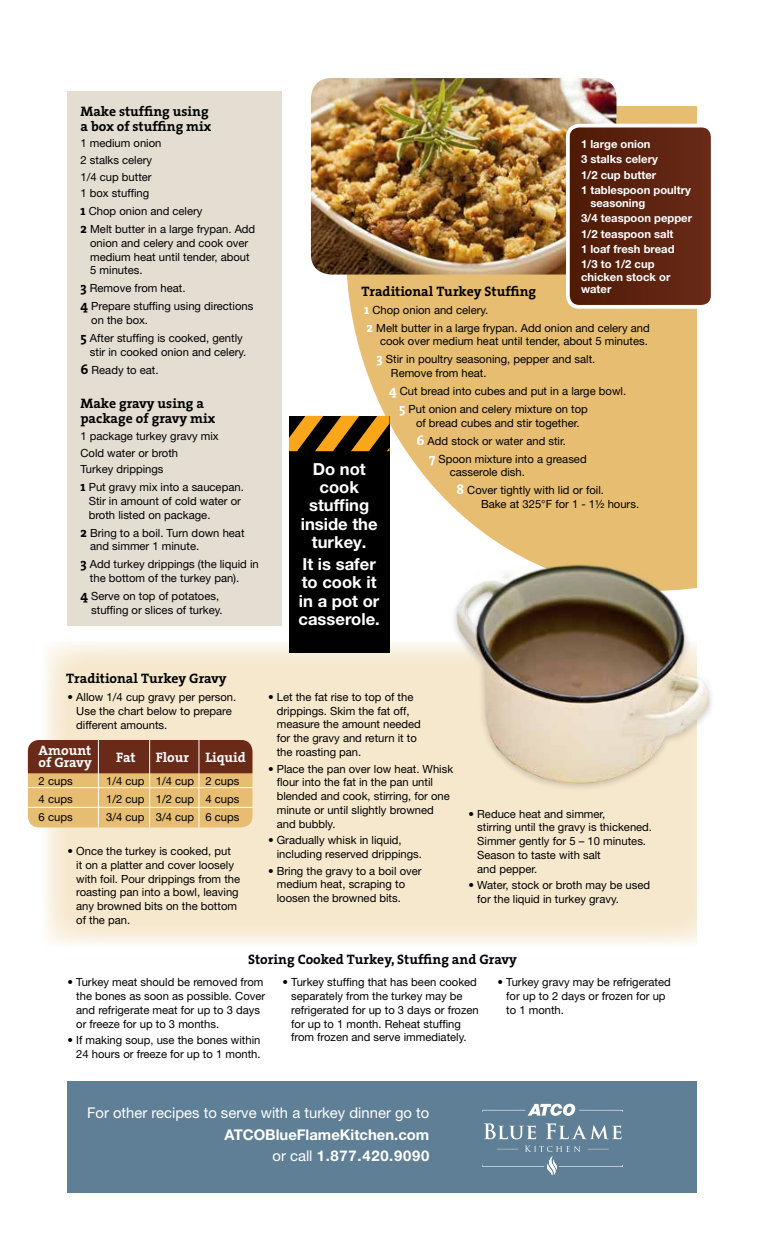
<style>
.page{position:relative;width:765px;height:1260px;background:#fff}
.page>*{position:absolute;margin:0;border:0;box-sizing:border-box;transform-origin:0 0}
.t1{font:700 16.62px/18.2px "Helvetica Neue LT Pro";color:#fff;text-align:center}
.t2{font:700 14.88px/21.4px "Helvetica Neue LT Pro";color:#fff;text-align:right}
.t3{font:14.88px "Helvetica Neue LT Pro";color:#fff}
.t4{font:700 13.75px/15px "The Serif";color:#000}
.t5{font:700 13.75px/11.2px "The Serif";color:#fff}
.t6{font:11.25px/13.8px "Helvetica Neue LT Pro";color:#000}
.t7{font:700 11.25px/15.4px "Helvetica Neue LT Pro";color:#fff}
.s1{font-family:"The Serif";font-weight:700;font-size:13.75px}
.s2{font-family:"The Serif";font-weight:700;font-size:13.75px;color:#fff}
.s3{font-weight:400}
</style>
<div class="page">
<svg style="left:42px;top:643px;width:655px;height:302px;fill:#f6e8cd"></svg>
<div style="left:68px;top:91px;width:214px;height:534px;background:#e3ddd2"></div>
<svg style="left:346px;top:106px;width:351px;height:453px;fill:#e6bd71"></svg>
<div style="left:68px;top:1081px;width:630px;height:111px;background:#5f7f96"></div>
<div style="left:28px;top:740px;width:224px;height:87px;background:#e6bd71;border-radius:11px"></div>
<div style="left:28px;top:740px;width:224px;height:33px;background:#692b18"></div>
<hr style="left:98px;top:740px;width:1px;height:87px;background:#fff">
<hr style="left:28px;top:787px;width:224px;height:1px;background:#fff">
<hr style="left:28px;top:807px;width:224px;height:1px;background:#fff">
<hr style="left:149px;top:740px;width:1px;height:87px;background:#fff">
<hr style="left:199px;top:740px;width:1px;height:87px;background:#fff">
<svg style="left:484px;top:1123px;width:52px;height:16px"></svg>
<svg style="left:546px;top:1123px;width:76px;height:16px"></svg>
<svg style="left:482px;top:1104px;width:141px;height:12px"></svg>
<svg style="left:482px;top:1146px;width:141px;height:29px"></svg>
<img style="left:311px;top:78px;width:306px;height:197px">
<svg style="left:568px;top:126px;width:142px;height:181px"></svg>
<div style="left:566px;top:124px;width:149px;height:185px;border:4px solid #fff;border-radius:11px"></div>
<div style="left:289px;top:442px;width:101px;height:211px;background:#000"></div>
<svg style="left:289px;top:416px;width:101px;height:35px"></svg>
<img style="left:450px;top:559px;width:262px;height:235px">
<p class="t4" style="left:80px;top:104px;width:132px">Make stuffing using a box of stuffing mix</p>
<p class="t6" style="left:80px;top:135px;width:83px;line-height:16.6px">1 medium onion<br>2 stalks celery<br>1/4 cup butter<br>1 box stuffing</p>
<p class="t6" style="left:80px;top:202px;width:176px;line-height:17.9px"><span class="s1">1</span> Chop onion and celery<br><span class="s1">2</span> Melt butter in a large frypan. Add</p>
<p class="t6" style="left:90px;top:236px;width:161px;text-align:justify">onion and celery and cook over medium heat until tender, about 5 minutes.</p>
<p class="t6" style="left:80px;top:279px;width:174px;line-height:17.9px"><span class="s1">3</span> Remove from heat.<br><span class="s1">4</span> Prepare stuffing using directions</p>
<p class="t6" style="left:80px;top:311px;width:164px;line-height:17.9px;text-indent:11px">on the box.<br><span class="s1">5</span> After stuffing is cooked, gently</p>
<p class="t6" style="left:80px;top:343px;width:167px;line-height:17.9px;text-indent:10px">stir in cooked onion and celery.<br><span class="s1">6</span> Ready to eat.</p>
<p class="t4" style="left:80px;top:396px;width:136px">Make gravy using a package of gravy mix</p>
<p class="t6" style="left:80px;top:427px;width:140px;line-height:16.6px">1 package turkey gravy mix<br>Cold water or broth<br>Turkey drippings</p>
<p class="t6" style="left:89px;top:480px;width:157px;text-indent:-8px"><span class="s1">1</span> Put gravy mix into a saucepan.<br>Stir in amount of cold water or broth listed on package.</p>
<p class="t6" style="left:90px;top:525px;width:156px;text-indent:-10px"><span class="s1">2</span> Bring to a boil. Turn down heat and simmer 1 minute.</p>
<p class="t6" style="left:90px;top:557px;width:170px;text-indent:-9px"><span class="s1">3</span> Add turkey drippings (the liquid in the bottom of the turkey pan).</p>
<p class="t6" style="left:91px;top:589px;width:133px;text-indent:-11px"><span class="s1">4</span> Serve on top of potatoes, stuffing or slices of turkey.</p>
<p class="t7" style="left:581px;top:136px;width:111px">1 large onion<br>3 stalks celery<br>1/2 cup butter<br>1 tablespoon poultry</p>
<p class="t7" style="left:581px;top:195px;width:113px;text-indent:9px">seasoning<br>3/4 teaspoon pepper<br>1/2 teaspoon salt<br>1 loaf fresh bread<br>1/3 to 1/2 cup</p>
<p class="t7" style="left:581px;top:270px;width:91px;line-height:12.5px">chicken stock or water</p>
<p class="t4" style="left:362px;top:284px;width:176px">Traditional Turkey Stuffing</p>
<p class="t6" style="left:364px;top:301px;width:287px;line-height:17.9px"><span class="s2">1</span> Chop onion and celery.<br><span class="s2">2</span> Melt butter in a large frypan. Add onion and celery and</p>
<p class="t6" style="left:377px;top:332px;width:273px;line-height:17.9px;text-indent:3px">cook over medium heat until tender, about 5 minutes.<br><span class="s2">3</span> Stir in poultry seasoning, pepper and salt.</p>
<p class="t6" style="left:391px;top:366px;width:97px">Remove from heat.</p>
<p class="t6" style="left:389px;top:384px;width:239px"><span class="s2">4</span> Cut bread into cubes and put in a large bowl.</p>
<p class="t6" style="left:399px;top:402px;width:190px"><span class="s2">5</span> Put onion and celery mixture on top</p>
<p class="t6" style="left:416px;top:414px;width:165px;line-height:17.9px">of bread cubes and stir together.<br><span class="s2">6</span> Add stock or water and stir.</p>
<p class="t6" style="left:450px;top:451px;width:138px;text-indent:-21px"><span class="s2">7</span> Spoon mixture into a greased casserole dish.</p>
<p class="t6" style="left:481px;top:483px;width:160px;text-indent:-25px"><span class="s2">8</span> Cover tightly with lid or foil.<br>Bake at 325°F for 1 - 1½ hours.</p>
<h1 class="t1" style="left:301px;top:459px;width:78px">Do not cook stuffing inside the turkey.</h1>
<h1 class="t1" style="left:299px;top:555px;width:83px;text-align:left">It is safer to cook it in a pot or casserole.</h1>
<p class="t4" style="left:66px;top:671px;width:162px">Traditional Turkey Gravy</p>
<p class="t6" style="left:76px;top:690px;width:162px;text-indent:-9px">• Allow 1/4 cup gravy per person.<br>Use the chart below to prepare different amounts.</p>
<p class="t5" style="left:39px;top:745px;width:55px">Amount of Gravy</p>
<p class="t5" style="left:116px;top:751px;width:21px">Fat</p>
<p class="t5" style="left:156px;top:751px;width:92px">Flour Liquid</p>
<p class="t6" style="left:39px;top:774px;width:35px">2 cups</p>
<p class="t6" style="left:106px;top:774px;width:135px">1/4 cup 1/4 cup 2 cups</p>
<p class="t6" style="left:39px;top:792px;width:35px">4 cups</p>
<p class="t6" style="left:106px;top:792px;width:135px">1/2 cup 1/2 cup 4 cups</p>
<p class="t6" style="left:39px;top:810px;width:35px">6 cups</p>
<p class="t6" style="left:106px;top:810px;width:135px">3/4 cup 3/4 cup 6 cups</p>
<p class="t6" style="left:76px;top:844px;width:165px;text-indent:-9px">• Once the turkey is cooked, put<br>it on a platter and cover loosely with foil. Pour drippings from the roasting pan into a bowl, leaving any browned bits on the bottom of the pan.</p>
<p class="t6" style="left:277px;top:690px;width:146px;text-indent:-9px">• Let the fat rise to top of the drippings. Skim the fat off, measure the amount needed for the gravy and return it to the roasting pan.</p>
<p class="t6" style="left:277px;top:762px;width:178px;text-indent:-9px">• Place the pan over low heat. Whisk flour into the fat in the pan until blended and cook, stirring, for one minute or until slightly browned and bubbly.</p>
<p class="t6" style="left:277px;top:833px;width:147px;text-indent:-9px">• Gradually whisk in liquid, including reserved drippings.</p>
<p class="t6" style="left:277px;top:864px;width:146px;text-indent:-9px">• Bring the gravy to a boil over medium heat, scraping to loosen the browned bits.</p>
<p class="t6" style="left:477px;top:807px;width:176px;text-indent:-9px">• Reduce heat and simmer,<br>stirring until the gravy is thickened.<br>Simmer gently for 5 – 10 minutes.<br>Season to taste with salt<br>and pepper.</p>
<p class="t6" style="left:477px;top:878px;width:174px;text-indent:-9px">• Water, stock or broth may be used for the liquid in turkey gravy.</p>
<p class="t4" style="left:248px;top:952px;width:270px">Storing Cooked Turkey, Stuffing and Gravy</p>
<p class="t6" style="left:76px;top:975px;width:190px;text-indent:-9px">• Turkey meat should be removed from the bones as soon as possible. Cover and refrigerate meat for up to 3 days or freeze for up to 3 months.</p>
<p class="t6" style="left:68px;top:1033px;width:195px;text-align:right">• If making soup, use the bones within<br>24 hours or freeze for up to 1 month.</p>
<p class="t6" style="left:291px;top:975px;width:189px;text-indent:-9px">• Turkey stuffing that has been cooked separately from the turkey may be refrigerated for up to 3 days or frozen for up to 1 month. Reheat stuffing from frozen and serve immediately.</p>
<p class="t6" style="left:506px;top:975px;width:166px;text-indent:-9px">• Turkey gravy may be refrigerated for up to 2 days or frozen for up to 1 month.</p>
<h2 class="t3" style="left:87px;top:1104px;width:344px">For other recipes to serve with a turkey dinner go to</h2>
<h2 class="t2" style="left:225px;top:1123px;width:206px">ATCOBlueFlameKitchen.com <span class="s3">or call</span> 1.877.420.9090</h2>
</div>
